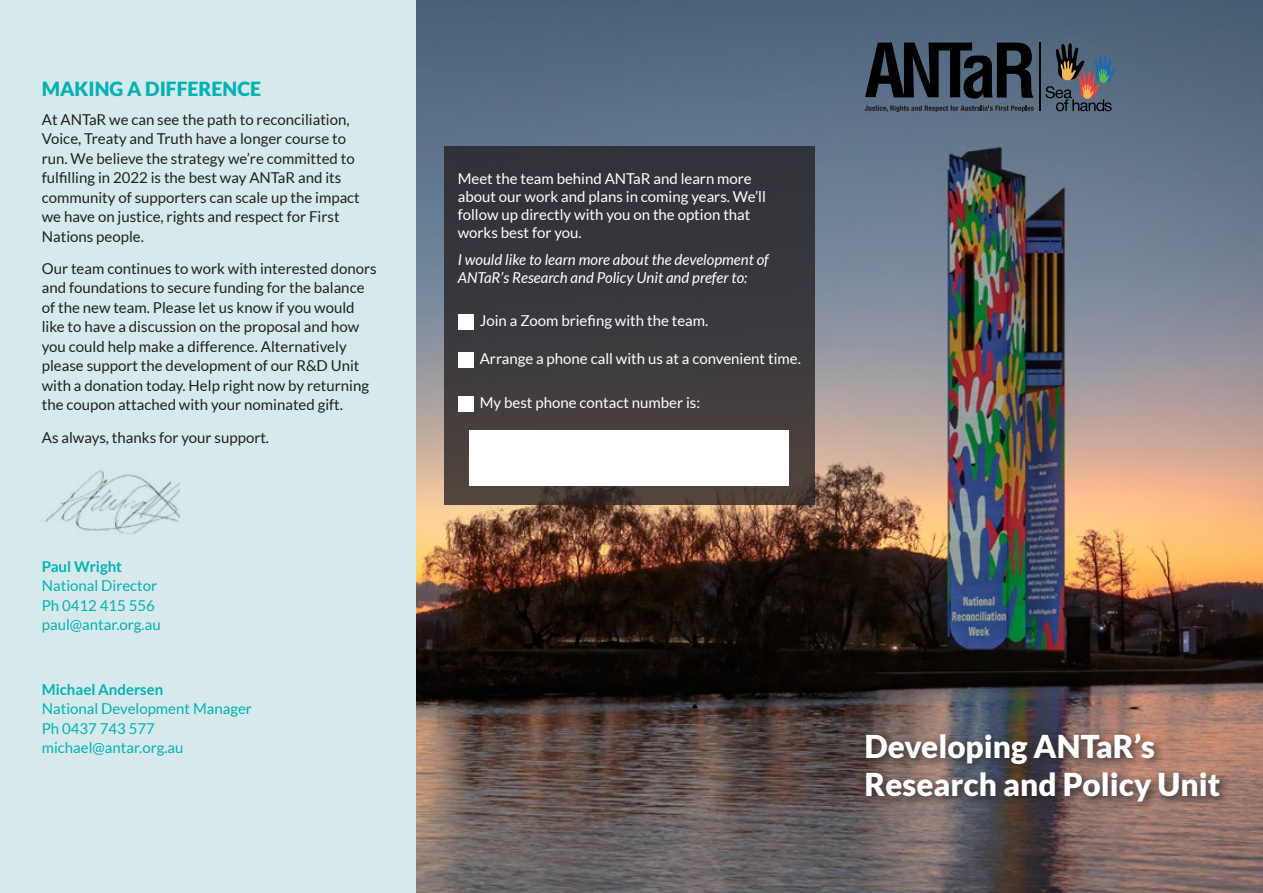
<style>
.page{position:relative;width:1263px;height:893px;background:#fff}
.page>*{position:absolute;margin:0;border:0;box-sizing:border-box;transform-origin:0 0}
.t1{font:900 31.5px/37.8px "Lato";color:#fff}
.t2{font:900 19.5px "Lato";color:#04b1b4}
.t3{font:15px/19.5px "Lato";color:#231f20}
.t4{font:15px/18px "Lato";color:#fff}
.t5{font:15px/19.5px "Lato";color:#04b1b4}
.t6{font:italic 15px/18px "Lato";color:#fff}
.t7{font:700 15px "Lato";color:#04b1b4}
</style>
<div class="page">
<div style="left:0;top:0;width:417px;height:893px;background:#d6eaeb"></div>
<img style="left:417px;top:0;width:846px;height:893px">
<svg style="left:864px;top:105px;width:170px;height:7px"></svg>
<svg style="left:865px;top:43px;width:168px;height:56px"></svg>
<hr style="left:1039px;top:43px;width:1px;height:68px;background:#000">
<svg style="left:1045px;top:43px;width:71px;height:68px"></svg>
<div style="left:861px;top:728px;width:369px;height:85px;background:#231f20;opacity:.75"></div>
<img style="left:45px;top:470px;width:135px;height:65px">
<div style="left:444px;top:146px;width:371px;height:359px;background:linear-gradient(to bottom,#2d323b,#4d423d)"></div>
<div style="left:458px;top:314px;width:15px;height:16px;background:#fff"></div>
<div style="left:458px;top:352px;width:15px;height:16px;background:#fff"></div>
<div style="left:458px;top:396px;width:15px;height:16px;background:#fff"></div>
<div style="left:470px;top:430px;width:319px;height:55px;background:#fff"></div>
<h2 class="t2" style="left:42px;top:78px;width:221px">MAKING A DIFFERENCE</h2>
<p class="t3" style="left:42px;top:109px;width:320px">At ANTaR we can see the path to reconciliation, Voice, Treaty and Truth have a longer course to run. We believe the strategy we’re committed to fulfilling in 2022 is the best way ANTaR and its community of supporters can scale up the impact we have on justice, rights and respect for First Nations people.</p>
<p class="t3" style="left:42px;top:258px;width:336px">Our team continues to work with interested donors and foundations to secure funding for the balance of the new team. Please let us know if you would like to have a discussion on the proposal and how you could help make a difference. Alternatively please support the development of our R&amp;D Unit with a donation today. Help right now by returning the coupon attached with your nominated gift.</p>
<p class="t3" style="left:42px;top:427px;width:229px">As always, thanks for your support.</p>
<p class="t7" style="left:42px;top:557px;width:82px">Paul Wright</p>
<p class="t5" style="left:42px;top:576px;width:120px">National Director<br>Ph 0412 415 556 paul@antar.org.au</p>
<p class="t7" style="left:42px;top:680px;width:123px">Michael Andersen</p>
<p class="t5" style="left:42px;top:699px;width:212px">National Development Manager<br>Ph 0437 743 577 michael@antar.org.au</p>
<p class="t4" style="left:458px;top:170px;width:310px">Meet the team behind ANTaR and learn more about our work and plans in coming years. We’ll follow up directly with you on the option that works best for you.</p>
<p class="t6" style="left:458px;top:251px;width:313px">I would like to learn more about the development of<br>ANTaR’s Research and Policy Unit and prefer to:</p>
<p class="t4" style="left:480px;top:312px;width:230px">Join a Zoom briefing with the team.</p>
<p class="t4" style="left:480px;top:350px;width:323px">Arrange a phone call with us at a convenient time.</p>
<p class="t4" style="left:480px;top:394px;width:222px">My best phone contact number is:</p>
<h1 class="t1" style="left:864px;top:727px;width:357px">Developing ANTaR’s<br>Research and Policy Unit</h1>
</div>
